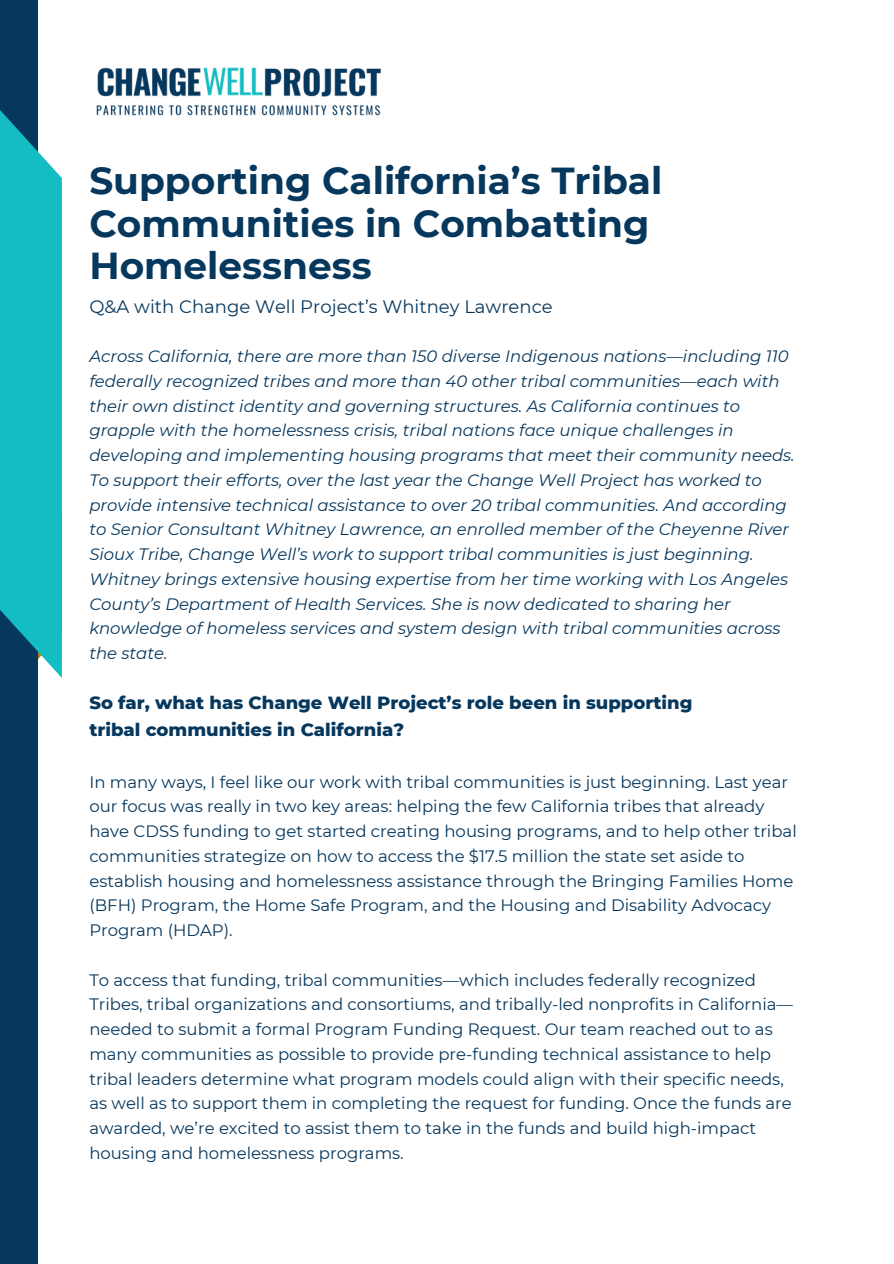
<style>
.page{position:relative;width:894px;height:1264px;background:#fff}
.page>*{position:absolute;margin:0;border:0;box-sizing:border-box;transform-origin:0 0}
.t1{font:700 37.5px/42.8px "Montserrat";color:#06375d}
.t2{font:800 18px/27px "Montserrat";color:#06375d}
.t3{font:18px "Montserrat";color:#06375d}
.t4{font:16.5px/24.8px "Montserrat";color:#06375d}
.t5{font:italic 16.5px/24.8px "Montserrat";color:#06375d}
</style>
<div class="page">
<div style="left:0;top:0;width:38px;height:1263px;background:#06375d"></div>
<svg style="left:0;top:110px;width:62px;height:568px;background:#1cb6bd"></svg>
<img style="left:96px;top:67px;width:285px;height:49px">
<p class="t1" style="left:89px;top:159px;width:574px">Supporting California’s Tribal<br>Communities in Combatting<br>Homelessness</p>
<p class="t3" style="left:89px;top:295px;width:464px">Q&amp;A with Change Well Project’s Whitney Lawrence</p>
<p class="t5" style="left:89px;top:344px;width:706px">Across California, there are more than 150 diverse Indigenous nations—including 110 federally recognized tribes and more than 40 other tribal communities—each with their own distinct identity and governing structures. As California continues to grapple with the homelessness crisis, tribal nations face unique challenges in developing and implementing housing programs that meet their community needs.<br>To support their efforts, over the last year the Change Well Project has worked to provide intensive technical assistance to over 20 tribal communities. And according to Senior Consultant Whitney Lawrence, an enrolled member of the Cheyenne River Sioux Tribe, Change Well’s work to support tribal communities is just beginning.<br>Whitney brings extensive housing expertise from her time working with Los Angeles County’s Department of Health Services. She is now dedicated to sharing her knowledge of homeless services and system design with tribal communities across the state.</p>
<p class="t2" style="left:89px;top:688px;width:604px">So far, what has Change Well Project’s role been in supporting tribal communities in California?</p>
<p class="t4" style="left:89px;top:769px;width:708px">In many ways, I feel like our work with tribal communities is just beginning. Last year our focus was really in two key areas: helping the few California tribes that already have CDSS funding to get started creating housing programs, and to help other tribal communities strategize on how to access the $17.5 million the state set aside to establish housing and homelessness assistance through the Bringing Families Home (BFH) Program, the Home Safe Program, and the Housing and Disability Advocacy Program (HDAP).</p>
<h2 class="t4" style="left:89px;top:967px;width:705px">To access that funding, tribal communities—which includes federally recognized Tribes, tribal organizations and consortiums, and tribally-led nonprofits in California— needed to submit a formal Program Funding Request. Our team reached out to as many communities as possible to provide pre-funding technical assistance to help tribal leaders determine what program models could align with their specific needs, as well as to support them in completing the request for funding. Once the funds are awarded, we’re excited to assist them to take in the funds and build high-impact housing and homelessness programs.</h2>
</div>
